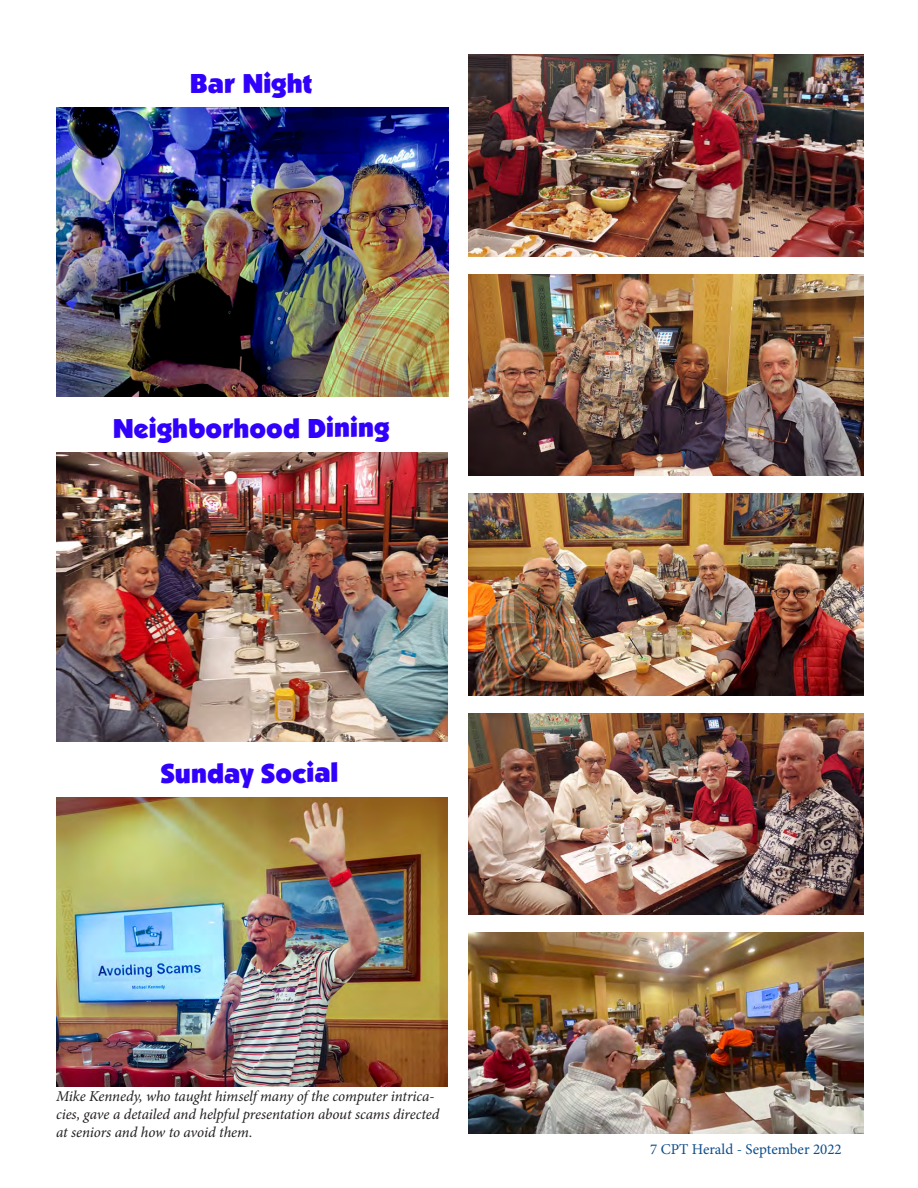
<style>
.page{position:relative;width:918px;height:1188px;background:#fff}
.page>*{position:absolute;margin:0;border:0;box-sizing:border-box;transform-origin:0 0}
.Event_Title{font:27px "Boulder";letter-spacing:-.005em;color:#3100fa}
.Captions{font:italic 15px/18px "Minion Pro";letter-spacing:-.01em;color:#231f20}
.t1{font:15px "Minion Pro";color:#0e4d8a}
</style>
<div class="page">
<img style="left:57px;top:107px;width:392px;height:289px">
<img style="left:56px;top:452px;width:392px;height:289px">
<img style="left:56px;top:798px;width:392px;height:289px">
<img style="left:468px;top:55px;width:396px;height:201px">
<img style="left:468px;top:274px;width:396px;height:202px">
<img style="left:468px;top:494px;width:396px;height:201px">
<img style="left:468px;top:713px;width:396px;height:202px">
<img style="left:468px;top:933px;width:396px;height:201px">
<p class="Event_Title" style="left:190px;top:68px;width:123px">Bar Night</p>
<p class="Event_Title" style="left:113px;top:413px;width:278px">Neighborhood Dining</p>
<p class="Event_Title" style="left:161px;top:758px;width:179px">Sunday Social</p>
<p class="Captions" style="left:56px;top:1087px;width:385px">Mike Kennedy, who taught himself many of the computer intrica&shy;cies, gave a detailed and helpful presentation about scams directed at seniors and how to avoid them.</p>
<p class="t1" style="left:650px;top:1139px;width:193px">7 CPT Herald - September 2022</p>
</div>
